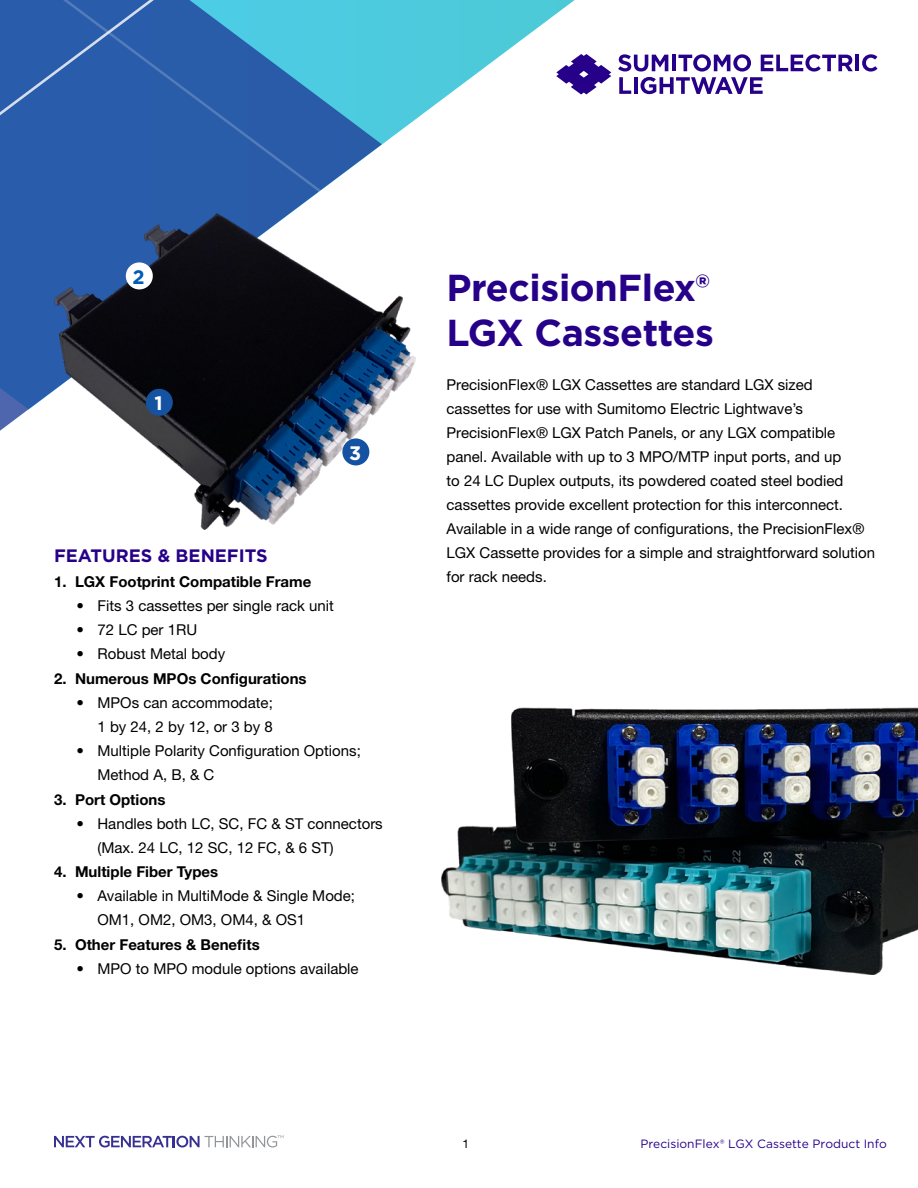
<style>
.page{position:relative;width:918px;height:1188px;background:#fff}
.page>*{position:absolute;margin:0;border:0;box-sizing:border-box;transform-origin:0 0}
.t1{font:700 37.5px/45px "Gotham";letter-spacing:-.01em;color:#270089}
.t2{font:700 19.5px "Gotham";color:#fff}
.t3{font:700 19.5px "Gotham";color:#005cb9}
.t4{font:700 18px "Gotham";color:#270089}
.t5{font:15px/24px "Helvetica Neue LT Std";color:#000}
.t6{font:700 15px "Helvetica Neue LT Std";color:#000}
.t7{font:12px "Gotham";color:#270089}
.t8{font:12px "Helvetica Neue LT Std";color:#000}
</style>
<div class="page">
<div style="left:0;top:0;width:204px;height:431px;background:#295caa"></div>
<svg style="left:204px;top:0;width:655px;height:362px"></svg>
<svg style="left:54px;top:1135px;width:229px;height:13px"></svg>
<img style="left:54px;top:213px;width:361px;height:317px">
<svg style="left:556px;top:54px;width:55px;height:41px"></svg>
<hr style="left:855px;top:55px;width:4px;height:16px;background:#270089">
<svg style="left:862px;top:54px;width:16px;height:18px"></svg>
<svg style="left:618px;top:54px;width:235px;height:40px"></svg>
<div style="left:146px;top:389px;width:27px;height:27px;background:#1552a2;border-radius:50%"></div>
<div style="left:126px;top:262px;width:27px;height:27px;background:#fff;border-radius:50%"></div>
<div style="left:342px;top:438px;width:27px;height:27px;background:#1552a2;border-radius:50%"></div>
<img style="left:442px;top:707px;width:476px;height:267px">
<h2 class="t3" style="left:132px;top:264px;width:14px">2</h2>
<h2 class="t2" style="left:154px;top:390px;width:10px">1</h2>
<h2 class="t2" style="left:349px;top:440px;width:14px">3</h2>
<p class="t4" style="left:54px;top:544px;width:215px">FEATURES &amp; BENEFITS</p>
<p class="t6" style="left:54px;top:573px;width:259px">1. LGX Footprint Compatible Frame</p>
<p class="t5" style="left:76px;top:594px;width:259px">• Fits 3 cassettes per single rack unit</p>
<p class="t5" style="left:76px;top:618px;width:122px">• 72 LC per 1RU</p>
<p class="t5" style="left:76px;top:642px;width:150px">• Robust Metal body</p>
<p class="t6" style="left:54px;top:669px;width:254px">2. Numerous MPOs Configurations</p>
<p class="t5" style="left:76px;top:690px;width:198px;text-align:right">• MPOs can accommodate;<br>1 by 24, 2 by 12, or 3 by 8</p>
<p class="t5" style="left:98px;top:738px;width:265px;text-indent:-21px">• Multiple Polarity Configuration Options;<br>Method A, B, &amp; C</p>
<p class="t6" style="left:54px;top:790px;width:113px">3. Port Options</p>
<p class="t5" style="left:98px;top:811px;width:287px;text-indent:-21px">• Handles both LC, SC, FC &amp; ST connectors (Max. 24 LC, 12 SC, 12 FC, &amp; 6 ST)</p>
<p class="t6" style="left:54px;top:863px;width:166px">4. Multiple Fiber Types</p>
<p class="t5" style="left:98px;top:884px;width:259px;text-indent:-21px">• Available in MultiMode &amp; Single Mode;<br>OM1, OM2, OM3, OM4, &amp; OS1</p>
<p class="t6" style="left:54px;top:936px;width:207px">5. Other Features &amp; Benefits</p>
<p class="t5" style="left:76px;top:957px;width:284px">• MPO to MPO module options available</p>
<h1 class="t1" style="left:447px;top:265px;width:269px">PrecisionFlex®<br>LGX Cassettes</h1>
<p class="t5" style="left:447px;top:373px;width:430px">PrecisionFlex® LGX Cassettes are standard LGX sized cassettes for use with Sumitomo Electric Lightwave’s PrecisionFlex® LGX Patch Panels, or any LGX compatible panel. Available with up to 3 MPO/MTP input ports, and up<br>to 24 LC Duplex outputs, its powdered coated steel bodied cassettes provide excellent protection for this interconnect.<br>Available in a wide range of configurations, the PrecisionFlex® LGX Cassette provides for a simple and straightforward solution for rack needs.</p>
<p class="t8" style="left:462px;top:1136px;width:8px">1</p>
<p class="t7" style="left:640px;top:1136px;width:248px">PrecisionFlex® LGX Cassette Product Info</p>
</div>
